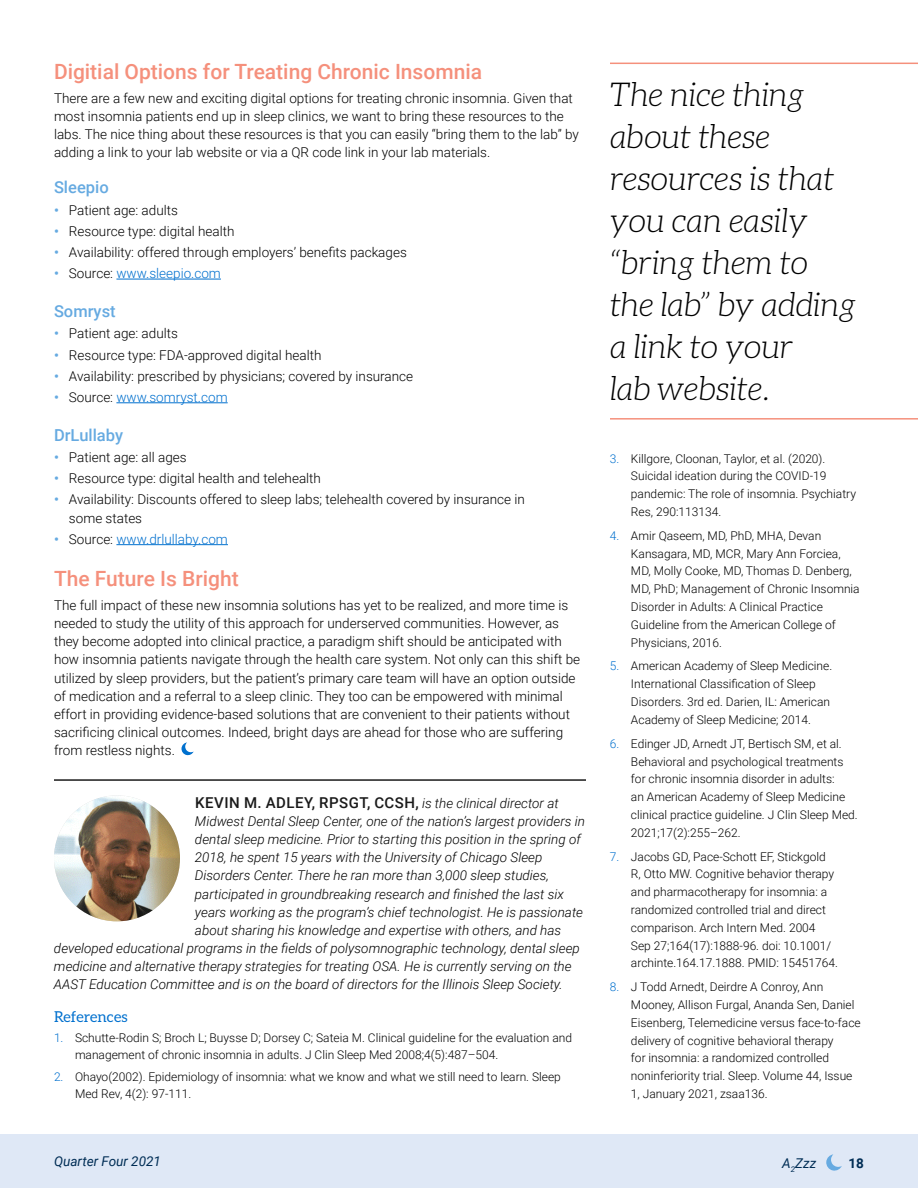
<style>
.page{position:relative;width:918px;height:1188px;background:#fff}
.page>*{position:absolute;margin:0;border:0;box-sizing:border-box;transform-origin:0 0}
.t1{font:italic 300 33px/42px "Aleo";color:#000}
.t2{font:500 21px "Roboto";color:#f5907c}
.t3{font:500 16.5px "Roboto";color:#66aae1}
.t4{font:500 15px "Roboto";letter-spacing:.035em;color:#1a1a1a}
.t5{font:15px "Aleo";color:#0070ce}
.t6{font:300 13.5px/18.1px "Roboto";color:#000}
.t7{font:italic 300 13.5px "Roboto";color:#000}
.t8{font:300 13.5px "Roboto";color:#0070ce}
.t9{font:italic 13.5px "Roboto";color:#002d55}
.t10{font:700 13.5px "Roboto";color:#002d55}
.t11{font:300 12px/17.9px "Roboto";color:#000}
.s1{font-weight:700;color:#66aae1}
.s2{color:#000}
.s3{font-weight:300;font-style:italic;font-size:13.5px;color:#000}
.s4{color:#0070ce}
</style>
<div class="page">
<div style="left:0;top:1134px;width:918px;height:54px;background:#dfe8f6"></div>
<svg style="left:826px;top:1154px;width:16px;height:17px"></svg>
<hr style="left:116px;top:279px;width:105px;height:1px;background:#0070ce">
<hr style="left:116px;top:402px;width:112px;height:1px;background:#0070ce">
<hr style="left:116px;top:544px;width:112px;height:1px;background:#0070ce">
<hr style="left:54px;top:779px;width:532px;height:2px;background:#1a1a1a">
<svg style="left:181px;top:742px;width:13px;height:14px"></svg>
<img style="left:54px;top:795px;width:126px;height:126px;border-radius:63px">
<hr style="left:610px;top:63px;width:308px;height:1px;background:#f5907c">
<hr style="left:610px;top:418px;width:308px;height:2px;background:#f5907c">
<h2 class="t2" style="left:54px;top:57px;width:430px">Digitial Options for Treating Chronic Insomnia</h2>
<p class="t6" style="left:54px;top:89px;width:526px">There are a few new and exciting digital options for treating chronic insomnia. Given that most insomnia patients end up in sleep clinics, we want to bring these resources to the labs. The nice thing about these resources is that you can easily “bring them to the lab” by adding a link to your lab website or via a QR code link in your lab materials.</p>
<h3 class="t3" style="left:54px;top:176px;width:56px">Sleepio</h3>
<p class="t6" style="left:54px;top:200px;width:126px"><span class="s1">•</span> Patient age: adults</p>
<p class="t6" style="left:54px;top:221px;width:182px"><span class="s1">•</span> Resource type: digital health</p>
<p class="t6" style="left:54px;top:243px;width:354px"><span class="s1">•</span> Availability: offered through employers’ benefits packages</p>
<p class="t8" style="left:54px;top:264px;width:168px"><span class="s1">•</span> <span class="s2">Source:</span> www.sleepio.com</p>
<h3 class="t3" style="left:54px;top:300px;width:63px">Somryst</h3>
<p class="t6" style="left:54px;top:324px;width:126px"><span class="s1">•</span> Patient age: adults</p>
<p class="t6" style="left:54px;top:345px;width:269px"><span class="s1">•</span> Resource type: FDA-approved digital health</p>
<p class="t6" style="left:54px;top:366px;width:361px"><span class="s1">•</span> Availability: prescribed by physicians; covered by insurance</p>
<p class="t8" style="left:54px;top:388px;width:175px"><span class="s1">•</span> <span class="s2">Source:</span> www.somryst.com</p>
<h3 class="t3" style="left:54px;top:424px;width:71px">DrLullaby</h3>
<p class="t6" style="left:54px;top:448px;width:134px"><span class="s1">•</span> Patient age: all ages</p>
<p class="t6" style="left:54px;top:469px;width:269px"><span class="s1">•</span> Resource type: digital health and telehealth</p>
<p class="t6" style="left:69px;top:490px;width:457px;text-indent:-15px"><span class="s1">•</span> Availability: Discounts offered to sleep labs; telehealth covered by insurance in some states</p>
<p class="t8" style="left:54px;top:529px;width:175px"><span class="s1">•</span> <span class="s2">Source:</span> www.drlullaby.com</p>
<h2 class="t2" style="left:54px;top:564px;width:186px">The Future Is Bright</h2>
<p class="t6" style="left:54px;top:596px;width:528px">The full impact of these new insomnia solutions has yet to be realized, and more time is needed to study the utility of this approach for underserved communities. However, as they become adopted into clinical practice, a paradigm shift should be anticipated with how insomnia patients navigate through the health care system. Not only can this shift be utilized by sleep providers, but the patient’s primary care team will have an option outside of medication and a referral to a sleep clinic. They too can be empowered with minimal effort in providing evidence-based solutions that are convenient to their patients without sacrificing clinical outcomes. Indeed, bright days are ahead for those who are suffering from restless nights.</p>
<p class="t4" style="left:195px;top:792px;width:365px">KEVIN M. ADLEY, RPSGT, CCSH, <span class="s3">is the clinical director at</span></p>
<p class="t7" style="left:195px;top:812px;width:392px">Midwest Dental Sleep Center, one of the nation’s largest providers in</p>
<p class="t7" style="left:195px;top:830px;width:387px">dental sleep medicine. Prior to starting this position in the spring of</p>
<p class="t7" style="left:195px;top:848px;width:349px">2018, he spent 15 years with the University of Chicago Sleep</p>
<p class="t7" style="left:195px;top:866px;width:356px">Disorders Center. There he ran more than 3,000 sleep studies,</p>
<p class="t7" style="left:195px;top:884px;width:370px">participated in groundbreaking research and finished the last six</p>
<p class="t7" style="left:195px;top:902px;width:390px">years working as the program’s chief technologist. He is passionate</p>
<p class="t7" style="left:195px;top:921px;width:368px">about sharing his knowledge and expertise with others, and has</p>
<p class="t7" style="left:54px;top:939px;width:527px">developed educational programs in the fields of polysomnographic technology, dental sleep</p>
<p class="t7" style="left:54px;top:957px;width:519px">medicine and alternative therapy strategies for treating OSA. He is currently serving on the</p>
<p class="t7" style="left:54px;top:975px;width:510px">AAST Education Committee and is on the board of directors for the Illinois Sleep Society.</p>
<p class="t5" style="left:54px;top:1009px;width:75px">References</p>
<p class="t11" style="left:75px;top:1029px;width:499px;line-height:16.6px;text-indent:-21px"><span class="s4">1.</span> Schutte-Rodin S; Broch L; Buysse D; Dorsey C; Sateia M. Clinical guideline for the evaluation and management of chronic insomnia in adults. J Clin Sleep Med 2008;4(5):487–504.</p>
<p class="t11" style="left:75px;top:1068px;width:487px;line-height:16.6px;text-indent:-21px"><span class="s4">2.</span> Ohayo(2002). Epidemiology of insomnia: what we know and what we still need to learn. Sleep<br>Med Rev, 4(2): 97-111.</p>
<h1 class="t1" style="left:610px;top:73px;width:248px">The nice thing about these resources is that you can easily “bring them to the lab” by adding a link to your<br>lab website.</h1>
<p class="t11" style="left:631px;top:449px;width:227px;text-indent:-21px"><span class="s4">3.</span> Killgore, Cloonan, Taylor, et al. (2020).<br>Suicidal ideation during the COVID-19 pandemic: The role of insomnia. Psychiatry Res, 290:113134.</p>
<p class="t11" style="left:631px;top:526px;width:230px;text-indent:-21px"><span class="s4">4.</span> Amir Qaseem, MD, PhD, MHA, Devan Kansagara, MD, MCR, Mary Ann Forciea, MD, Molly Cooke, MD, Thomas D. Denberg, MD, PhD; Management of Chronic Insomnia Disorder in Adults: A Clinical Practice Guideline from the American College of Physicians, 2016.</p>
<p class="t11" style="left:631px;top:657px;width:203px;text-indent:-21px"><span class="s4">5.</span> American Academy of Sleep Medicine.<br>International Classification of Sleep Disorders. 3rd ed. Darien, IL: American Academy of Sleep Medicine; 2014.</p>
<p class="t11" style="left:631px;top:734px;width:228px;text-indent:-21px"><span class="s4">6.</span> Edinger JD, Arnedt JT, Bertisch SM, et al.<br>Behavioral and psychological treatments for chronic insomnia disorder in adults:<br>an American Academy of Sleep Medicine clinical practice guideline. J Clin Sleep Med.<br>2021;17(2):255–262.</p>
<p class="t11" style="left:631px;top:847px;width:208px;text-indent:-21px"><span class="s4">7.</span> Jacobs GD, Pace-Schott EF, Stickgold R, Otto MW. Cognitive behavior therapy and pharmacotherapy for insomnia: a randomized controlled trial and direct comparison. Arch Intern Med. 2004<br>Sep 27;164(17):1888-96. doi: 10.1001/ archinte.164.17.1888. PMID: 15451764.</p>
<p class="t11" style="left:631px;top:978px;width:231px;text-indent:-21px"><span class="s4">8.</span> J Todd Arnedt, Deirdre A Conroy, Ann Mooney, Allison Furgal, Ananda Sen, Daniel Eisenberg, Telemedicine versus face-to-face delivery of cognitive behavioral therapy<br>for insomnia: a randomized controlled noninferiority trial. Sleep. Volume 44, Issue 1, January 2021, zsaa136.</p>
<p class="t9" style="left:54px;top:1152px;width:109px">Quarter Four 2021</p>
<p class="t10" style="left:849px;top:1153px;width:17px">18</p>
<p class="t9" style="left:782px;top:1153px;width:35px">A<sub>2</sub>Zzz</p>
</div>
